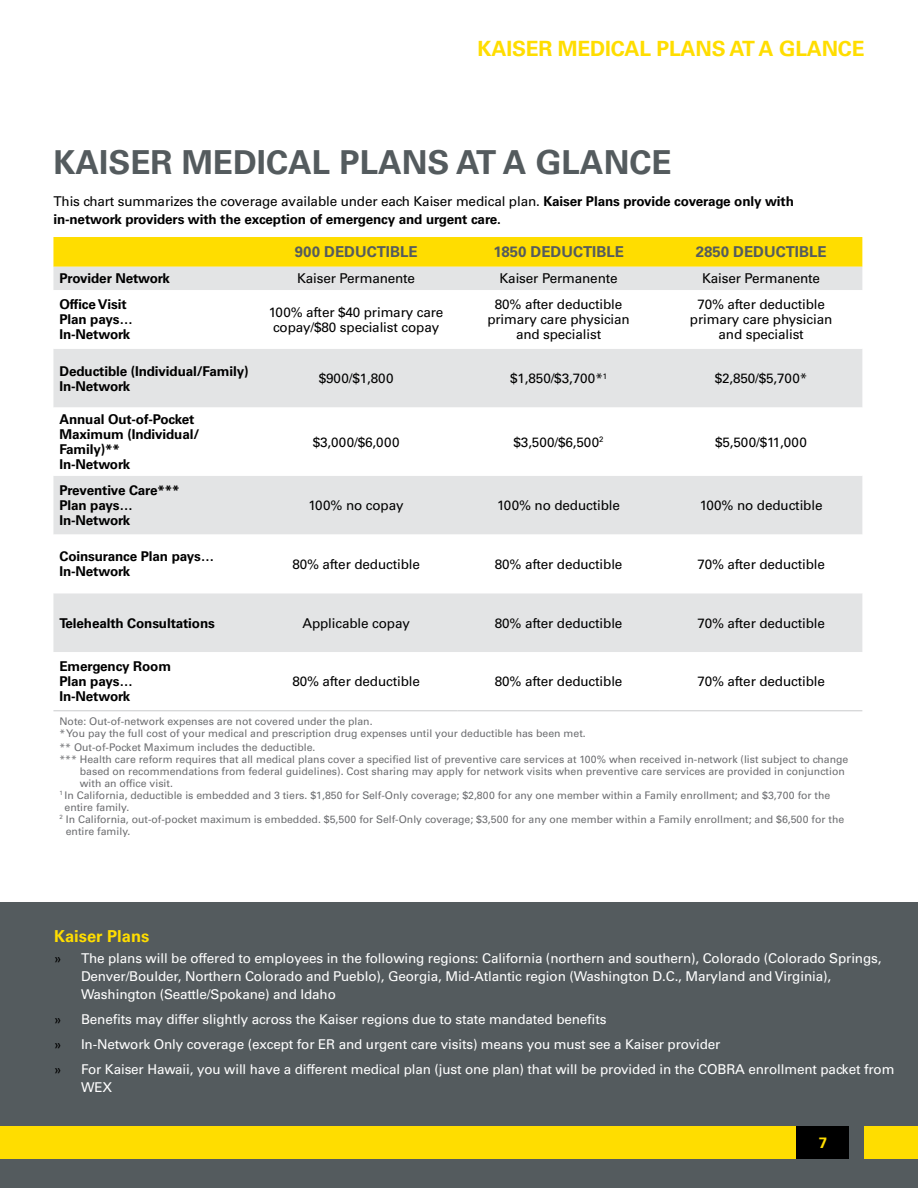
<style>
.page{position:relative;width:918px;height:1188px;background:#fff}
.page>*{position:absolute;margin:0;border:0;box-sizing:border-box;transform-origin:0 0}
.t1{font:700 33px "Univers LT Std";color:#545b5e}
.t2{font:700 21px "Univers LT Std";letter-spacing:-.01em;color:#fd0}
.t3{font:700 16.5px "Univers LT Std";color:#fd0}
.t4{font:700 15px "Univers LT Std";color:#545b5e}
.t5{font:700 15px "Univers LT Std";color:#fd0}
.t6{font:13.5px/18px "Univers LT Std";letter-spacing:-.01em;color:#fff}
.t7{font:13.5px/15px "Univers LT Std";letter-spacing:-.01em;color:#000;text-align:center}
.t8{font:700 13.5px/15px "Univers LT Std";letter-spacing:-.01em;color:#000}
.t9{font:10.5px/12px "Univers LT Std";color:#6d6e71}
.s1{font-weight:400}
.s2{color:#000}
</style>
<div class="page">
<div style="left:53px;top:237px;width:809px;height:30px;background:#fd0"></div>
<div style="left:53px;top:267px;width:809px;height:23px;background:#e3e4e5"></div>
<svg style="left:53px;top:349px;width:809px;height:303px;fill:#e3e4e5"></svg>
<hr style="left:53px;top:710px;width:202px;height:1px;background:#c9cacc">
<hr style="left:255px;top:710px;width:202px;height:1px;background:#c9cacc">
<hr style="left:457px;top:710px;width:203px;height:1px;background:#c9cacc">
<hr style="left:660px;top:710px;width:202px;height:1px;background:#c9cacc">
<div style="left:0;top:903px;width:918px;height:285px;background:#545b5e"></div>
<div style="left:0;top:1126px;width:918px;height:33px;background:#fd0"></div>
<div style="left:796px;top:1126px;width:54px;height:33px;background:#000"></div>
<div style="left:850px;top:1126px;width:14px;height:33px;background:#545b5e"></div>
<h2 class="t2" style="left:478px;top:37px;width:27px">Kaiser</h2>
<h2 class="t2" style="left:558px;top:37px;width:33px">Medical</h2>
<h2 class="t2" style="left:657px;top:37px;width:28px">Plans</h2>
<h2 class="t2" style="left:729px;top:37px;width:81px">at a Glance</h2>
<h1 class="t1" style="left:53px;top:143px;width:620px">KAISER MEDICAL PLANS AT A GLANCE</h1>
<p class="t8" style="left:53px;top:192px;width:742px;line-height:18px"><span class="s1">This chart summarizes the coverage available under each Kaiser medical plan.</span> Kaiser Plans provide coverage only with in-network providers with the exception of emergency and urgent care.</p>
<h3 class="t4" style="left:295px;top:243px;width:124px">900 DEDUCTIBLE</h3>
<h3 class="t4" style="left:493px;top:243px;width:132px">1850 DEDUCTIBLE</h3>
<h3 class="t4" style="left:696px;top:243px;width:132px">2850 DEDUCTIBLE</h3>
<p class="t8" style="left:59px;top:271px;width:112px">Provider Network</p>
<p class="t7" style="left:297px;top:271px;width:120px">Kaiser Permanente</p>
<p class="t7" style="left:500px;top:271px;width:120px">Kaiser Permanente</p>
<p class="t7" style="left:702px;top:271px;width:120px">Kaiser Permanente</p>
<p class="t8" style="left:59px;top:297px;width:75px">Office Visit<br>Plan pays…<br>In-Network</p>
<p class="t7" style="left:269px;top:305px;width:176px">100% after $40 primary care copay/$80 specialist copay</p>
<p class="t7" style="left:487px;top:297px;width:144px">80% after deductible primary care physician and specialist</p>
<p class="t7" style="left:690px;top:297px;width:144px">70% after deductible primary care physician and specialist</p>
<p class="t8" style="left:59px;top:363px;width:191px">Deductible (Individual/Family)<br>In-Network</p>
<p class="t7" style="left:319px;top:371px;width:76px">$900/$1,800</p>
<p class="t7" style="left:510px;top:371px;width:98px">$1,850/$3,700*<sup>1</sup></p>
<p class="t7" style="left:715px;top:371px;width:94px">$2,850/$5,700*</p>
<p class="t8" style="left:59px;top:412px;width:141px">Annual Out-of-Pocket<br>Maximum (Individual/<br>Family)**<br>In-Network</p>
<p class="t7" style="left:313px;top:434px;width:88px">$3,000/$6,000</p>
<p class="t7" style="left:514px;top:434px;width:92px">$3,500/$6,500<sup>2</sup></p>
<p class="t7" style="left:715px;top:434px;width:93px">$5,500/$11,000</p>
<p class="t8" style="left:59px;top:483px;width:122px">Preventive Care***<br>Plan pays…<br>In-Network</p>
<p class="t7" style="left:309px;top:498px;width:96px">100% no copay</p>
<p class="t7" style="left:497px;top:498px;width:124px">100% no deductible</p>
<p class="t7" style="left:700px;top:498px;width:124px">100% no deductible</p>
<p class="t8" style="left:59px;top:549px;width:156px">Coinsurance Plan pays…<br>In-Network</p>
<p class="t7" style="left:292px;top:557px;width:129px">80% after deductible</p>
<p class="t7" style="left:495px;top:557px;width:129px">80% after deductible</p>
<p class="t7" style="left:697px;top:557px;width:129px">70% after deductible</p>
<p class="t8" style="left:59px;top:615px;width:157px">Telehealth Consultations</p>
<p class="t7" style="left:302px;top:615px;width:109px">Applicable copay</p>
<p class="t7" style="left:495px;top:615px;width:129px">80% after deductible</p>
<p class="t7" style="left:697px;top:615px;width:129px">70% after deductible</p>
<p class="t8" style="left:59px;top:659px;width:113px">Emergency Room<br>Plan pays…<br>In-Network</p>
<p class="t7" style="left:292px;top:674px;width:129px">80% after deductible</p>
<p class="t7" style="left:495px;top:674px;width:129px">80% after deductible</p>
<p class="t7" style="left:697px;top:674px;width:129px">70% after deductible</p>
<p class="t9" style="left:59px;top:715px;width:528px">Note: Out-of-network expenses are not covered under the plan.<br>* You pay the full cost of your medical and prescription drug expenses until your deductible has been met.</p>
<p class="t9" style="left:59px;top:741px;width:258px">** Out-of-Pocket Maximum includes the deductible.</p>
<p class="t9" style="left:59px;top:753px;width:791px">*** Health care reform requires that all medical plans cover a specified list of preventive care services at 100% when received in-network (list subject to change</p>
<p class="t9" style="left:80px;top:765px;width:766px">based on recommendations from federal guidelines). Cost sharing may apply for network visits when preventive care services are provided in conjunction</p>
<p class="t9" style="left:80px;top:777px;width:95px">with an office visit.</p>
<p class="t9" style="left:59px;top:789px;width:772px"><sup>1</sup> In California, deductible is embedded and 3 tiers. $1,850 for Self-Only coverage; $2,800 for any one member within a Family enrollment; and $3,700 for the</p>
<p class="t9" style="left:65px;top:801px;width:66px">entire family.</p>
<p class="t9" style="left:59px;top:813px;width:786px"><sup>2</sup> In California, out-of-pocket maximum is embedded. $5,500 for Self-Only coverage; $3,500 for any one member within a Family enrollment; and $6,500 for the</p>
<p class="t9" style="left:66px;top:825px;width:66px">entire family.</p>
<h3 class="t3" style="left:54px;top:926px;width:97px">Kaiser Plans</h3>
<p class="t6" style="left:81px;top:950px;width:802px;text-indent:-27px"><span class="s2">»</span> The plans will be offered to employees in the following regions: California (northern and southern), Colorado (Colorado Springs,<br>Denver/Boulder, Northern Colorado and Pueblo), Georgia, Mid-Atlantic region (Washington D.C., Maryland and Virginia),<br>Washington (Seattle/Spokane) and Idaho</p>
<p class="t6" style="left:54px;top:1007px;width:842px;line-height:24.8px"><span class="s2">»</span> Benefits may differ slightly across the Kaiser regions due to state mandated benefits<br><span class="s2">»</span> In-Network Only coverage (except for ER and urgent care visits) means you must see a Kaiser provider<br><span class="s2">»</span> For Kaiser Hawaii, you will have a different medical plan (just one plan) that will be provided in the COBRA enrollment packet from</p>
<p class="t6" style="left:81px;top:1078px;width:33px">WEX</p>
<h3 class="t5" style="left:819px;top:1134px;width:10px">7</h3>
</div>
